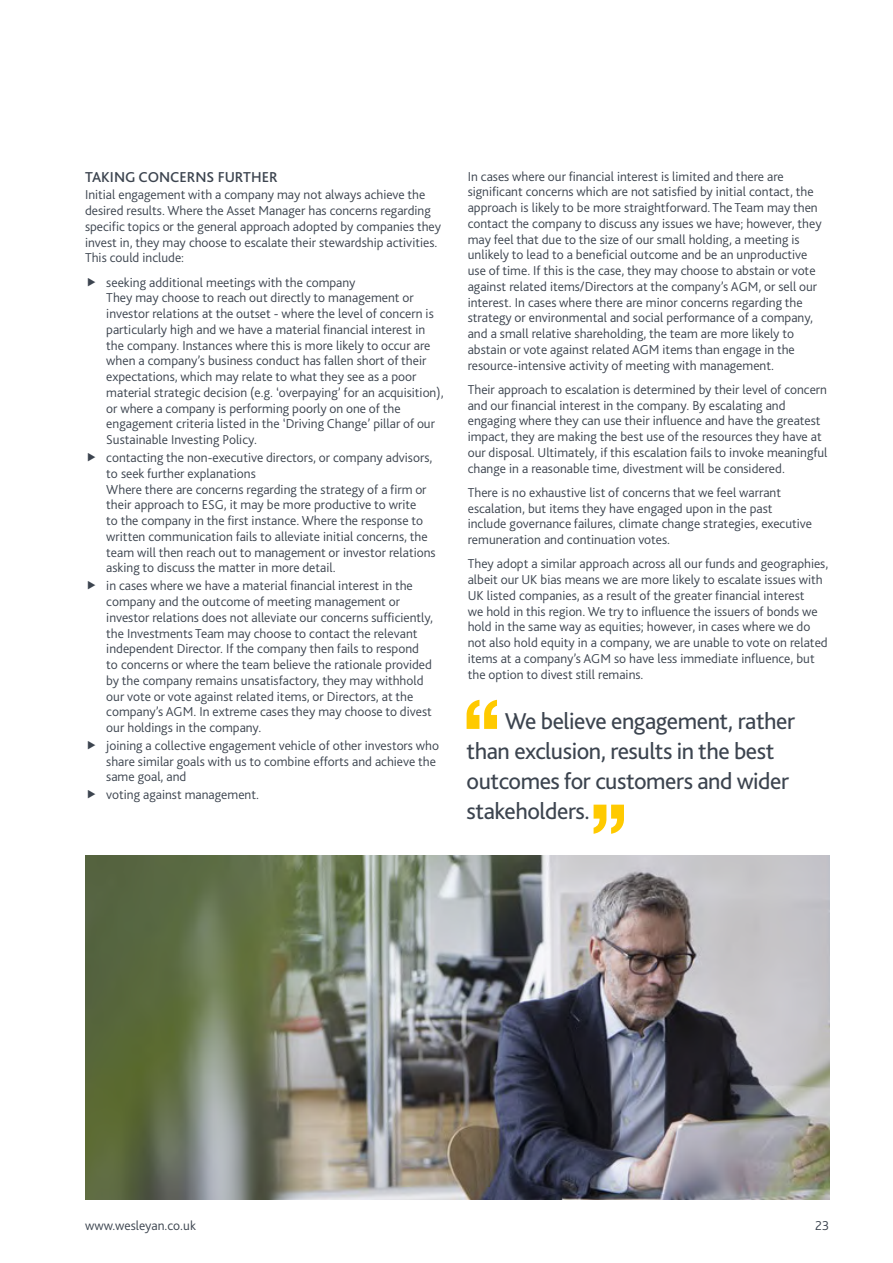
<style>
.page{position:relative;width:893px;height:1263px;background:#fff}
.page>*{position:absolute;margin:0;border:0;box-sizing:border-box;transform-origin:0 0}
.t1{font:24px/30px "Bliss 2";letter-spacing:-.02em;color:#3c444f}
.t2{font:500 15px "Bliss 2";color:#3c444f}
.t3{font:300 13.5px/15.8px "Bliss 2";color:#3c444f}
</style>
<div class="page">
<svg style="left:466px;top:700px;width:31px;height:29px"></svg>
<svg style="left:594px;top:805px;width:30px;height:29px"></svg>
<img style="left:85px;top:855px;width:744px;height:344px">
<p class="t2" style="left:85px;top:167px;width:194px">TAKING CONCERNS FURTHER</p>
<p class="t3" style="left:85px;top:187px;width:358px">Initial engagement with a company may not always achieve the desired results. Where the Asset Manager has concerns regarding specific topics or the general approach adopted by companies they invest in, they may choose to escalate their stewardship activities.<br>This could include:</p>
<p class="t3" style="left:106px;top:274px;width:339px">seeking additional meetings with the company<br>They may choose to reach out directly to management or investor relations at the outset - where the level of concern is particularly high and we have a material financial interest in the company. Instances where this is more likely to occur are when a company’s business conduct has fallen short of their expectations, which may relate to what they see as a poor material strategic decision (e.g. ‘overpaying’ for an acquisition), or where a company is performing poorly on one of the engagement criteria listed in the ‘Driving Change’ pillar of our Sustainable Investing Policy.</p>
<p class="t3" style="left:106px;top:450px;width:331px">contacting the non-executive directors, or company advisors, to seek further explanations<br>Where there are concerns regarding the strategy of a firm or their approach to ESG, it may be more productive to write<br>to the company in the first instance. Where the response to written communication fails to alleviate initial concerns, the team will then reach out to management or investor relations asking to discuss the matter in more detail.</p>
<p class="t3" style="left:106px;top:578px;width:328px">in cases where we have a material financial interest in the company and the outcome of meeting management or investor relations does not alleviate our concerns sufficiently, the Investments Team may choose to contact the relevant independent Director. If the company then fails to respond to concerns or where the team believe the rationale provided by the company remains unsatisfactory, they may withhold our vote or vote against related items, or Directors, at the company’s AGM. In extreme cases they may choose to divest our holdings in the company.</p>
<p class="t3" style="left:106px;top:737px;width:334px">joining a collective engagement vehicle of other investors who share similar goals with us to combine efforts and achieve the same goal, and</p>
<p class="t3" style="left:106px;top:787px;width:154px">voting against management.</p>
<p class="t3" style="left:468px;top:168px;width:355px">In cases where our financial interest is limited and there are significant concerns which are not satisfied by initial contact, the approach is likely to be more straightforward. The Team may then contact the company to discuss any issues we have; however, they may feel that due to the size of our small holding, a meeting is unlikely to lead to a beneficial outcome and be an unproductive use of time. If this is the case, they may choose to abstain or vote against related items/Directors at the company’s AGM, or sell our interest. In cases where there are minor concerns regarding the strategy or environmental and social performance of a company, and a small relative shareholding, the team are more likely to abstain or vote against related AGM items than engage in the resource-intensive activity of meeting with management.</p>
<p class="t3" style="left:468px;top:381px;width:361px">Their approach to escalation is determined by their level of concern and our financial interest in the company. By escalating and engaging where they can use their influence and have the greatest impact, they are making the best use of the resources they have at our disposal. Ultimately, if this escalation fails to invoke meaningful change in a reasonable time, divestment will be considered.</p>
<p class="t3" style="left:468px;top:484px;width:346px">There is no exhaustive list of concerns that we feel warrant escalation, but items they have engaged upon in the past include governance failures, climate change strategies, executive remuneration and continuation votes.</p>
<p class="t3" style="left:468px;top:556px;width:362px">They adopt a similar approach across all our funds and geographies, albeit our UK bias means we are more likely to escalate issues with UK listed companies, as a result of the greater financial interest<br>we hold in this region. We try to influence the issuers of bonds we hold in the same way as equities; however, in cases where we do not also hold equity in a company, we are unable to vote on related items at a company’s AGM so have less immediate influence, but the option to divest still remains.</p>
<h1 class="t1" style="left:467px;top:706px;width:330px;text-indent:38px">We believe engagement, rather than exclusion, results in the best outcomes for customers and wider stakeholders.</h1>
<p class="t3" style="left:85px;top:1217px;width:112px">www.wesleyan.co.uk</p>
<p class="t3" style="left:815px;top:1217px;width:15px">23</p>
</div>
